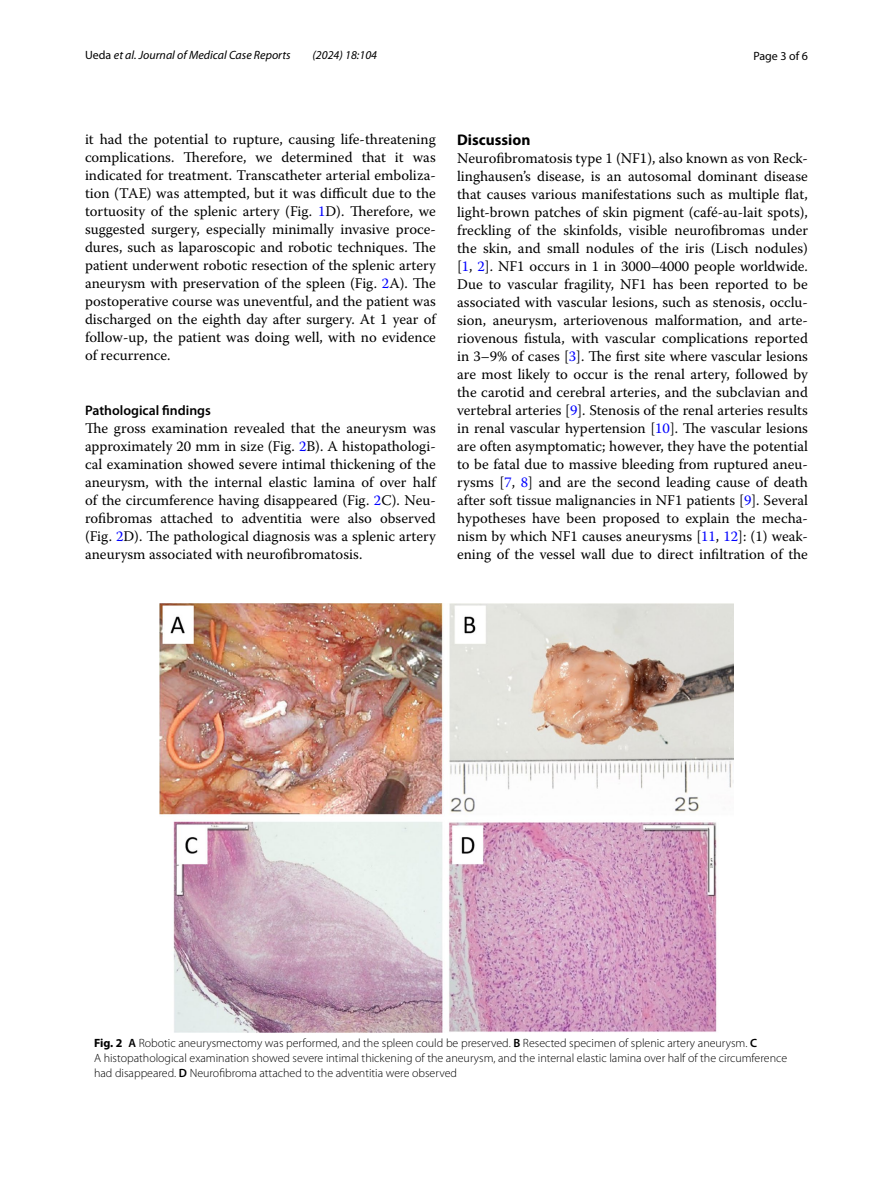
<style>
.page{position:relative;width:893px;height:1187px;background:#fff}
.page>*{position:absolute;margin:0;border:0;box-sizing:border-box;transform-origin:0 0}
.t1{font:700 15.45px "Myriad Pro";color:#000}
.t2{font:14.7px/18px "Warnock Pro";color:#000;text-align:justify}
.t3{font:600 13.8px "Myriad Pro";color:#000}
.t4{font:300 12px/15px "Myriad Pro";color:#000}
.t5{font:italic 12px "Myriad Pro";color:#000}
.t6{font:12px "Myriad Pro";color:#000}
.s1{font-style:normal}
.s2{color:#00f}
.s3{font-weight:700}
.s4{font-weight:600}
</style>
<div class="page">
<img style="left:160px;top:603px;width:573px;height:428px">
<p class="t5" style="left:85px;top:48px;width:207px"><span class="s1">Ueda</span> et al. Journal of Medical Case Reports</p>
<p class="t5" style="left:312px;top:48px;width:66px">(2024) 18:104</p>
<p class="t6" style="left:753px;top:48px;width:56px">Page 3 of 6</p>
<p class="t2" style="left:85px;top:130px;width:352px">it had the potential to rupture, causing life-threatening complications. Therefore, we determined that it was indicated for treatment. Transcatheter arterial emboliza&shy;tion (TAE) was attempted, but it was difficult due to the tortuosity of the splenic artery (Fig. <span class="s2">1</span>D). Therefore, we suggested surgery, especially minimally invasive proce&shy;dures, such as laparoscopic and robotic techniques. The patient underwent robotic resection of the splenic artery aneurysm with preservation of the spleen (Fig. <span class="s2">2</span>A). The postoperative course was uneventful, and the patient was discharged on the eighth day after surgery. At 1 year of follow-up, the patient was doing well, with no evidence of recurrence.</p>
<p class="t3" style="left:85px;top:401px;width:127px">Pathological findings</p>
<p class="t2" style="left:85px;top:418px;width:352px">The gross examination revealed that the aneurysm was approximately 20 mm in size (Fig. <span class="s2">2</span>B). A histopathologi&shy;cal examination showed severe intimal thickening of the aneurysm, with the internal elastic lamina of over half of the circumference having disappeared (Fig. <span class="s2">2</span>C). Neu&shy;rofibromas attached to adventitia were also observed (Fig. <span class="s2">2</span>D). The pathological diagnosis was a splenic artery aneurysm associated with neurofibromatosis.</p>
<p class="t1" style="left:457px;top:129px;width:75px">Discussion</p>
<p class="t2" style="left:457px;top:148px;width:352px">Neurofibromatosis type 1 (NF1), also known as von Reck&shy;linghausen’s disease, is an autosomal dominant disease that causes various manifestations such as multiple flat, light-brown patches of skin pigment (café-au-lait spots), freckling of the skinfolds, visible neurofibromas under the skin, and small nodules of the iris (Lisch nodules) [<span class="s2">1</span>, <span class="s2">2</span>]. NF1 occurs in 1 in 3000–4000 people worldwide.<br>Due to vascular fragility, NF1 has been reported to be associated with vascular lesions, such as stenosis, occlu&shy;sion, aneurysm, arteriovenous malformation, and arte&shy;riovenous fistula, with vascular complications reported in 3–9% of cases [<span class="s2">3</span>]. The first site where vascular lesions are most likely to occur is the renal artery, followed by the carotid and cerebral arteries, and the subclavian and vertebral arteries [<span class="s2">9</span>]. Stenosis of the renal arteries results in renal vascular hypertension [<span class="s2">10</span>]. The vascular lesions are often asymptomatic; however, they have the potential to be fatal due to massive bleeding from ruptured aneu&shy;rysms [<span class="s2">7</span>, <span class="s2">8</span>] and are the second leading cause of death after soft tissue malignancies in NF1 patients [<span class="s2">9</span>]. Several hypotheses have been proposed to explain the mecha&shy;nism by which NF1 causes aneurysms [<span class="s2">11</span>, <span class="s2">12</span>]: (1) weak&shy;ening of the vessel wall due to direct infiltration of the</p>
<p class="t4" style="left:94px;top:1035px;width:695px"><span class="s3">Fig. 2</span> <span class="s4">A</span> Robotic aneurysmectomy was performed, and the spleen could be preserved. <span class="s4">B</span> Resected specimen of splenic artery aneurysm. <span class="s4">C<br></span>A histopathological examination showed severe intimal thickening of the aneurysm, and the internal elastic lamina over half of the circumference had disappeared. <span class="s4">D</span> Neurofibroma attached to the adventitia were observed</p>
</div>
